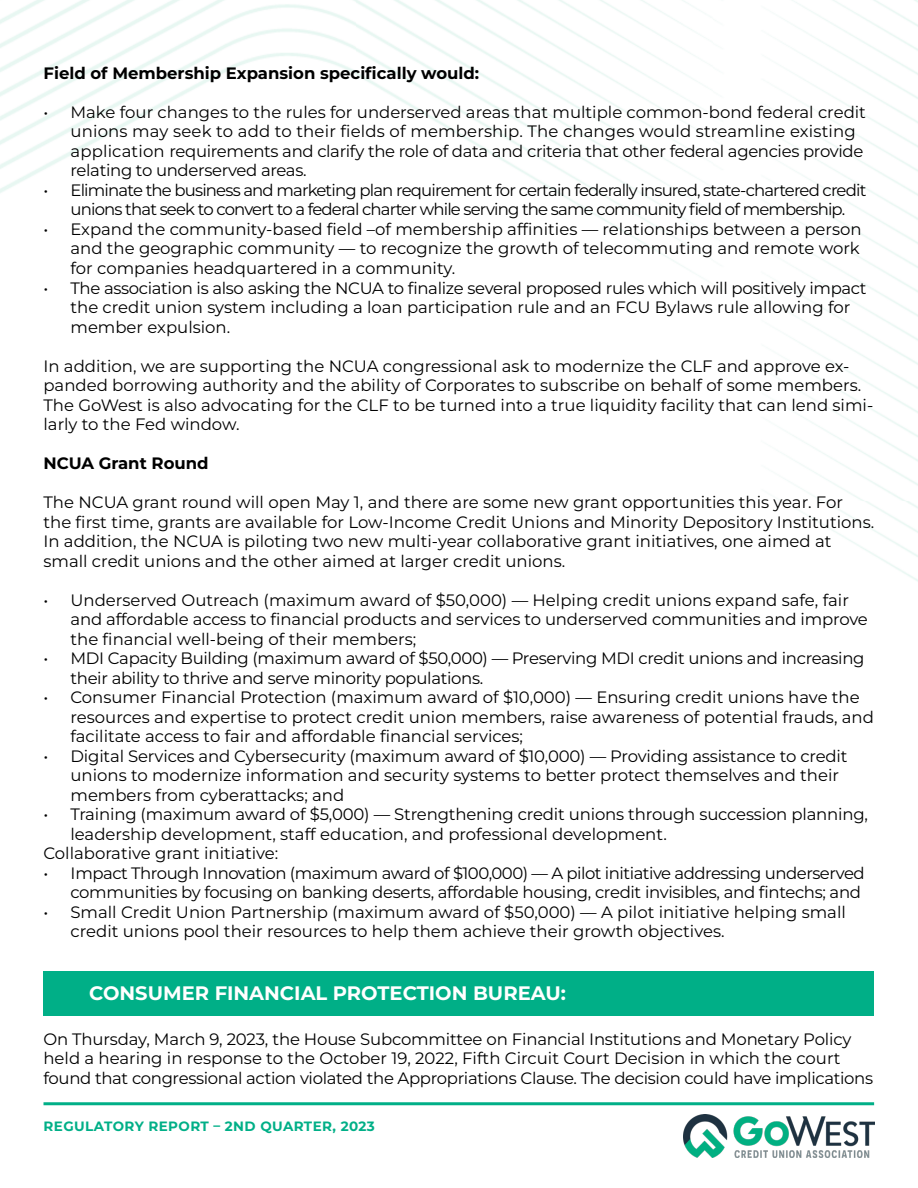
<style>
.page{position:relative;width:918px;height:1188px;background:#fff}
.page>*{position:absolute;margin:0;border:0;box-sizing:border-box;transform-origin:0 0}
.t1{font:700 19.5px "Montserrat";color:#fff}
.t2{font:16.5px/19.5px "Montserrat";letter-spacing:-.01em;color:#000}
.t3{font:16.5px/19.5px "Montserrat";letter-spacing:-.05em;color:#000;text-align:center}
.t4{font:16.5px/19.5px "Montserrat";letter-spacing:-.03em;color:#000;text-align:right}
.t5{font:700 16.5px "Montserrat";color:#000}
.t6{font:700 13.5px "Montserrat";letter-spacing:.03em;color:#00af87}
</style>
<div class="page">
<img style="left:0;top:0;width:918px;height:582px">
<img style="left:683px;top:1115px;width:191px;height:43px">
<hr style="left:44px;top:1102px;width:830px;height:3px;background:#00af87">
<div style="left:44px;top:971px;width:830px;height:45px;background:#00af87"></div>
<p class="t5" style="left:44px;top:62px;width:437px">Field of Membership Expansion specifically would:</p>
<p class="t2" style="left:70px;top:102px;width:797px;text-indent:-27px">• Make four changes to the rules for underserved areas that multiple common-bond federal credit unions may seek to add to their fields of membership. The changes would streamline existing application requirements and clarify the role of data and criteria that other federal agencies provide relating to underserved areas.</p>
<p class="t3" style="left:44px;top:180px;width:824px">• Eliminate the business and marketing plan requirement for certain federally insured, state-chartered credit unions that seek to convert to a federal charter while serving the same community field of membership.</p>
<p class="t2" style="left:70px;top:219px;width:793px;text-align:justify;text-indent:-27px">• Expand the community-based field –of membership affinities — relationships between a person and the geographic community — to recognize the growth of telecommuting and remote work for companies headquartered in a community.</p>
<p class="t2" style="left:70px;top:277px;width:798px;text-indent:-27px">• The association is also asking the NCUA to finalize several proposed rules which will positively impact the credit union system including a loan participation rule and an FCU Bylaws rule allowing for member expulsion.</p>
<p class="t2" style="left:44px;top:355px;width:831px">In addition, we are supporting the NCUA congressional ask to modernize the CLF and approve ex&shy;panded borrowing authority and the ability of Corporates to subscribe on behalf of some members.<br>The GoWest is also advocating for the CLF to be turned into a true liquidity facility that can lend simi&shy;larly to the Fed window.</p>
<p class="t5" style="left:44px;top:452px;width:167px">NCUA Grant Round</p>
<p class="t2" style="left:44px;top:492px;width:832px">The NCUA grant round will open May 1, and there are some new grant opportunities this year. For the first time, grants are available for Low-Income Credit Unions and Minority Depository Institutions.<br>In addition, the NCUA is piloting two new multi-year collaborative grant initiatives, one aimed at small credit unions and the other aimed at larger credit unions.</p>
<p class="t2" style="left:70px;top:590px;width:799px;text-indent:-27px">• Underserved Outreach (maximum award of $50,000) — Helping credit unions expand safe, fair and affordable access to financial products and services to underserved communities and improve the financial well-being of their members;</p>
<p class="t2" style="left:70px;top:648px;width:796px;text-indent:-27px">• MDI Capacity Building (maximum award of $50,000) — Preserving MDI credit unions and increasing their ability to thrive and serve minority populations.</p>
<p class="t2" style="left:70px;top:687px;width:805px;text-indent:-27px">• Consumer Financial Protection (maximum award of $10,000) — Ensuring credit unions have the resources and expertise to protect credit union members, raise awareness of potential frauds, and facilitate access to fair and affordable financial services;</p>
<p class="t2" style="left:70px;top:746px;width:779px;text-indent:-27px">• Digital Services and Cybersecurity (maximum award of $10,000) — Providing assistance to credit unions to modernize information and security systems to better protect themselves and their members from cyberattacks; and</p>
<p class="t2" style="left:44px;top:804px;width:826px">• Training (maximum award of $5,000) — Strengthening credit unions through succession planning,</p>
<p class="t2" style="left:70px;top:824px;width:598px">leadership development, staff education, and professional development.</p>
<p class="t2" style="left:44px;top:843px;width:236px">Collaborative grant initiative:</p>
<p class="t4" style="left:44px;top:863px;width:823px">• Impact Through Innovation (maximum award of $100,000) — A pilot initiative addressing underserved communities by focusing on banking deserts, affordable housing, credit invisibles, and fintechs; and</p>
<p class="t2" style="left:70px;top:902px;width:777px;text-indent:-27px">• Small Credit Union Partnership (maximum award of $50,000) — A pilot initiative helping small credit unions pool their resources to help them achieve their growth objectives.</p>
<p class="t1" style="left:89px;top:980px;width:478px">CONSUMER FINANCIAL PROTECTION BUREAU:</p>
<p class="t2" style="left:44px;top:1029px;width:831px">On Thursday, March 9, 2023, the House Subcommittee on Financial Institutions and Monetary Policy held a hearing in response to the October 19, 2022, Fifth Circuit Court Decision in which the court found that congressional action violated the Appropriations Clause. The decision could have implications</p>
<p class="t6" style="left:44px;top:1117px;width:333px">REGULATORY REPORT – 2ND QUARTER, 2023</p>
</div>
